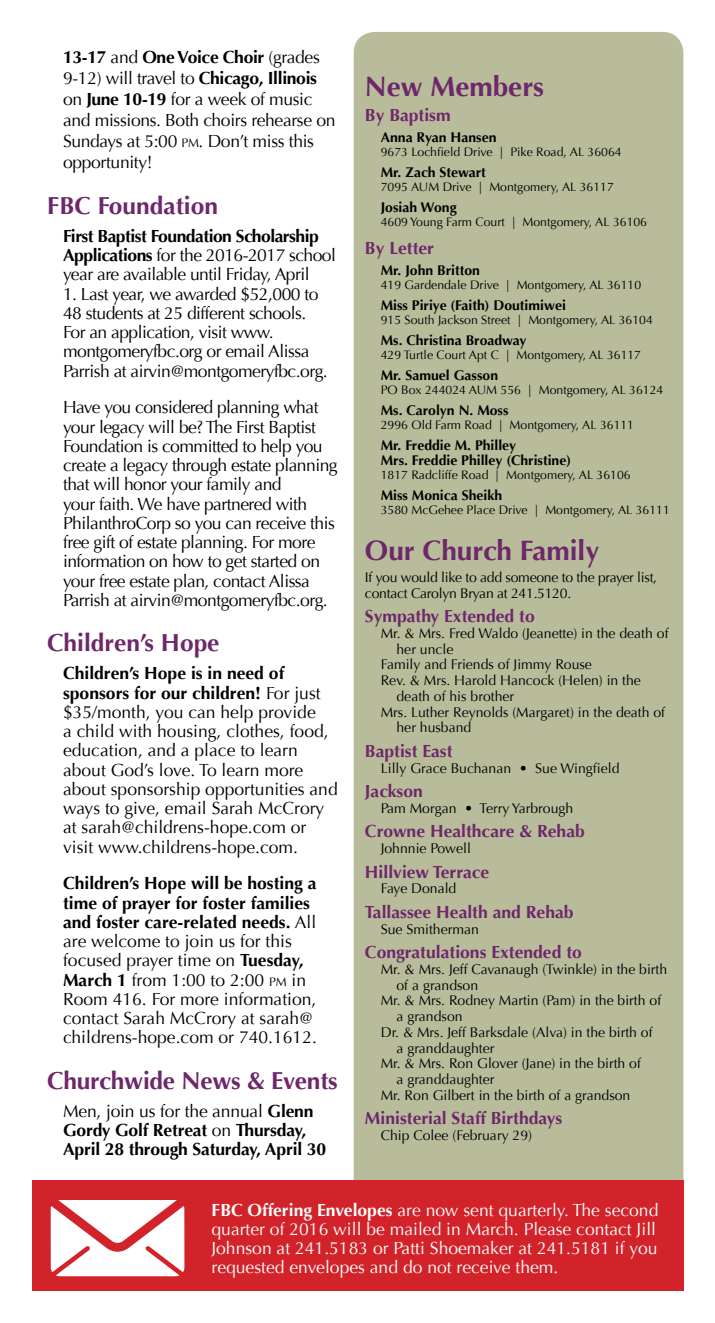
<style>
.page{position:relative;width:715px;height:1323px;background:#fff}
.page>*{position:absolute;margin:0;border:0;box-sizing:border-box;transform-origin:0 0}
.t1{font:700 28px "Optima";color:#6d276a}
.t2{font:700 24.5px "Optima";color:#6d276a}
.t3{font:17.5px/19.2px "Optima";letter-spacing:-.03em;color:#000}
.t4{font:17.5px/19.2px "Optima";color:#000}
.t5{font:17.5px/19.2px "Optima";color:#fff}
.t6{font:700 17.5px "Optima";color:#6d276a}
.t7{font:700 17.5px/19.2px "Optima";letter-spacing:-.01em;color:#000}
.t8{font:14px "Optima";color:#000}
.t9{font:700 14px/15.8px "Optima";color:#000}
.t10{font:14px/15.8px "Optima";letter-spacing:-.02em;color:#000}
.t11{font:12.25px "Optima";color:#000}
.s1{font-weight:700}
.s2{font-size:12.25px}
.s3{font-weight:400}
</style>
<div class="page">
<div style="left:353px;top:32px;width:330px;height:1214px;background:#b8bc9b;border-radius:21px"></div>
<div style="left:32px;top:1181px;width:651px;height:110px;background:#d2232a"></div>
<svg style="left:51px;top:1200px;width:133px;height:76px"></svg>
<p class="t3" style="left:63px;top:47px;width:274px;line-height:21px"><span class="s1">13-17</span> and <span class="s1">One Voice Choir</span> (grades<br>9-12) will travel to <span class="s1">Chicago, Illinois </span>on <span class="s1">June 10-19</span> for a week of music and missions. Both choirs rehearse on<br>Sundays at 5:00 <span class="s2">pm</span>. Don’t miss this opportunity!</p>
<h2 class="t2" style="left:47px;top:191px;width:172px">FBC Foundation</h2>
<p class="t3" style="left:63px;top:227px;width:274px"><span class="s1">First Baptist Foundation Scholarship<br>Applications</span> for the 2016-2017 school year are available until Friday, April</p>
<p class="t3" style="left:63px;top:284px;width:266px">1. Last year, we awarded $52,000 to 48 students at 25 different schools.<br>For an application, visit www. montgomeryfbc.org or email Alissa Parrish at airvin@montgomeryfbc.org.</p>
<p class="t3" style="left:63px;top:398px;width:276px">Have you considered planning what your legacy will be? The First Baptist Foundation is committed to help you create a legacy through estate planning that will honor your family and<br>your faith. We have partnered with PhilanthroCorp so you can receive this free gift of estate planning. For more information on how to get started on your free estate plan, contact Alissa Parrish at airvin@montgomeryfbc.org.</p>
<h2 class="t2" style="left:47px;top:629px;width:174px">Children’s Hope</h2>
<p class="t4" style="left:63px;top:664px;width:276px"><span class="s1">Children’s Hope is in need of sponsors for our children!</span> For just $35/month, you can help provide<br>a child with housing, clothes, food, education, and a place to learn about God’s love. To learn more about sponsorship opportunities and ways to give, email Sarah McCrory at sarah@childrens-hope.com or visit www.childrens-hope.com.</p>
<p class="t4" style="left:63px;top:874px;width:255px"><span class="s1">Children’s Hope will be hosting a time of prayer for foster families and foster care-related needs.</span> All are welcome to join us for this focused prayer time on <span class="s1">Tuesday,<br>March 1</span> from 1:00 to 2:00 <span class="s2">pm</span> in<br>Room 416. For more information, contact Sarah McCrory at sarah@ childrens-hope.com or 740.1612.</p>
<h2 class="t2" style="left:47px;top:1066px;width:292px">Churchwide News &amp; Events</h2>
<p class="t7" style="left:63px;top:1102px;width:264px"><span class="s3">Men, join us for the annual</span> Glenn<br>Gordy Golf Retreat <span class="s3">on</span> Thursday,<br>April 28 through Saturday, April 30</p>
<h1 class="t1" style="left:365px;top:70px;width:180px">New Members</h1>
<p class="t6" style="left:365px;top:104px;width:87px">By Baptism</p>
<p class="t9" style="left:380px;top:129px;width:117px">Anna Ryan Hansen</p>
<p class="t11" style="left:380px;top:144px;width:242px">9673 Lochfield Drive | Pike Road, AL 36064</p>
<p class="t9" style="left:380px;top:164px;width:107px">Mr. Zach Stewart</p>
<p class="t11" style="left:380px;top:179px;width:234px">7095 AUM Drive | Montgomery, AL 36117</p>
<p class="t9" style="left:380px;top:199px;width:77px">Josiah Wong</p>
<p class="t11" style="left:380px;top:214px;width:268px">4609 Young Farm Court | Montgomery, AL 36106</p>
<p class="t6" style="left:365px;top:237px;width:71px">By Letter</p>
<p class="t9" style="left:380px;top:262px;width:101px">Mr. John Britton</p>
<p class="t11" style="left:380px;top:277px;width:262px">419 Gardendale Drive | Montgomery, AL 36110</p>
<p class="t9" style="left:380px;top:297px;width:186px">Miss Piriye (Faith) Doutimiwei</p>
<p class="t11" style="left:380px;top:312px;width:273px">915 South Jackson Street | Montgomery, AL 36104</p>
<p class="t9" style="left:380px;top:332px;width:147px">Ms. Christina Broadway</p>
<p class="t11" style="left:380px;top:347px;width:262px">429 Turtle Court Apt C | Montgomery, AL 36117</p>
<p class="t9" style="left:380px;top:367px;width:119px">Mr. Samuel Gasson</p>
<p class="t11" style="left:380px;top:382px;width:284px">PO Box 244024 AUM 556 | Montgomery, AL 36124</p>
<p class="t9" style="left:380px;top:402px;width:129px">Ms. Carolyn N. Moss</p>
<p class="t11" style="left:380px;top:417px;width:255px">2996 Old Farm Road | Montgomery, AL 36111</p>
<p class="t9" style="left:380px;top:437px;width:192px">Mr. Freddie M. Philley<br>Mrs. Freddie Philley (Christine)</p>
<p class="t11" style="left:380px;top:468px;width:251px">1817 Radcliffe Road | Montgomery, AL 36106</p>
<p class="t9" style="left:380px;top:488px;width:123px">Miss Monica Sheikh</p>
<p class="t11" style="left:380px;top:503px;width:290px">3580 McGehee Place Drive | Montgomery, AL 36111</p>
<h1 class="t1" style="left:365px;top:534px;width:236px">Our Church Family</h1>
<p class="t10" style="left:365px;top:569px;width:293px">If you would like to add someone to the prayer list, contact Carolyn Bryan at 241.5120.</p>
<p class="t6" style="left:365px;top:606px;width:171px">Sympathy Extended to</p>
<p class="t8" style="left:380px;top:625px;width:289px">Mr. &amp; Mrs. Fred Waldo (Jeanette) in the death of</p>
<p class="t8" style="left:396px;top:641px;width:58px">her uncle</p>
<p class="t8" style="left:380px;top:656px;width:212px">Family and Friends of Jimmy Rouse</p>
<p class="t8" style="left:380px;top:672px;width:261px">Rev. &amp; Mrs. Harold Hancock (Helen) in the</p>
<p class="t8" style="left:396px;top:688px;width:119px">death of his brother</p>
<p class="t8" style="left:380px;top:704px;width:285px">Mrs. Luther Reynolds (Margaret) in the death of</p>
<p class="t8" style="left:396px;top:719px;width:76px">her husband</p>
<p class="t6" style="left:365px;top:741px;width:89px">Baptist East</p>
<p class="t8" style="left:380px;top:760px;width:240px">Lilly Grace Buchanan • Sue Wingfield</p>
<p class="t6" style="left:365px;top:781px;width:59px">Jackson</p>
<p class="t8" style="left:380px;top:800px;width:194px">Pam Morgan • Terry Yarbrough</p>
<p class="t6" style="left:365px;top:821px;width:221px">Crowne Healthcare &amp; Rehab</p>
<p class="t8" style="left:380px;top:840px;width:92px">Johnnie Powell</p>
<p class="t6" style="left:365px;top:861px;width:126px">Hillview Terrace</p>
<p class="t8" style="left:380px;top:880px;width:77px">Faye Donald</p>
<p class="t6" style="left:365px;top:902px;width:210px">Tallassee Health and Rehab</p>
<p class="t8" style="left:380px;top:921px;width:100px">Sue Smitherman</p>
<p class="t6" style="left:365px;top:942px;width:218px">Congratulations Extended to</p>
<p class="t8" style="left:380px;top:961px;width:288px">Mr. &amp; Mrs. Jeff Cavanaugh (Twinkle) in the birth</p>
<p class="t8" style="left:396px;top:977px;width:83px">of a grandson</p>
<p class="t8" style="left:380px;top:992px;width:282px">Mr. &amp; Mrs. Rodney Martin (Pam) in the birth of</p>
<p class="t8" style="left:396px;top:1008px;width:67px">a grandson</p>
<p class="t8" style="left:380px;top:1024px;width:273px">Dr. &amp; Mrs. Jeff Barksdale (Alva) in the birth of</p>
<p class="t8" style="left:396px;top:1040px;width:99px">a granddaughter</p>
<p class="t8" style="left:380px;top:1055px;width:261px">Mr. &amp; Mrs. Ron Glover (Jane) in the birth of</p>
<p class="t8" style="left:396px;top:1071px;width:99px">a granddaughter</p>
<p class="t8" style="left:380px;top:1087px;width:251px">Mr. Ron Gilbert in the birth of a grandson</p>
<p class="t6" style="left:365px;top:1108px;width:199px">Ministerial Staff Birthdays</p>
<p class="t8" style="left:380px;top:1127px;width:153px">Chip Colee (February 29)</p>
<p class="t5" style="left:211px;top:1200px;width:448px"><span class="s1">FBC Offering Envelopes</span> are now sent quarterly. The second quarter of 2016 will be mailed in March. Please contact Jill Johnson at 241.5183 or Patti Shoemaker at 241.5181 if you requested envelopes and do not receive them.</p>
</div>
